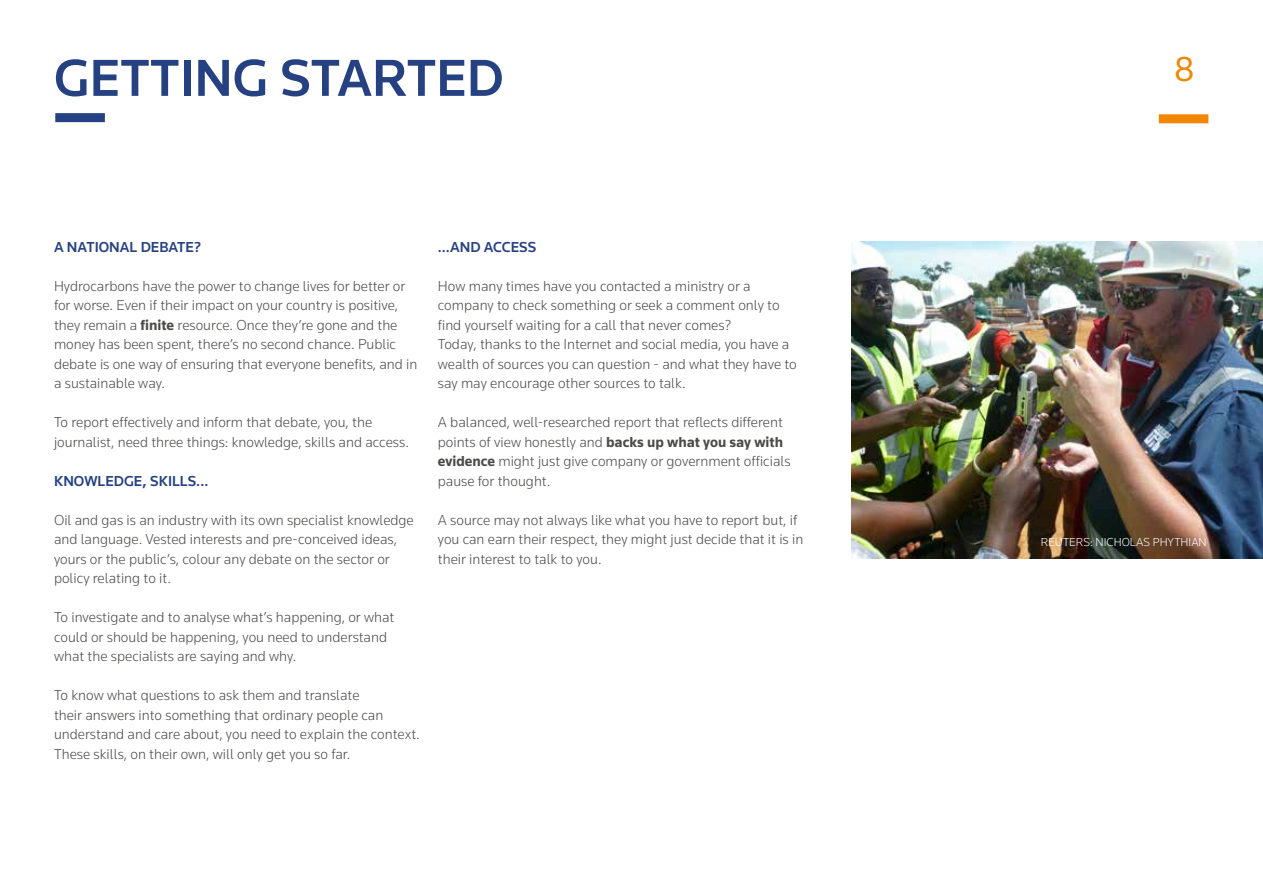
<style>
.page{position:relative;width:1263px;height:893px;background:#fff}
.page>*{position:absolute;margin:0;border:0;box-sizing:border-box;transform-origin:0 0}
.t1{font:500 54px "Knowledge";color:#264181}
.t2{font:36px "Knowledge";color:#f18600}
.t3{font:300 15px/19.5px "Knowledge";color:#4b4b4a}
.t4{font:500 15px "Knowledge";color:#264181}
.t5{font:300 12px "Knowledge";color:#fff}
.s1{font-weight:700}
</style>
<div class="page">
<div style="left:55px;top:113px;width:50px;height:9px;background:#264181"></div>
<div style="left:1159px;top:114px;width:49px;height:9px;background:#f18600"></div>
<img style="left:851px;top:241px;width:412px;height:318px">
<h1 class="t1" style="left:54px;top:45px;width:451px">GETTING STARTED</h1>
<h2 class="t2" style="left:1174px;top:47px;width:22px">8</h2>
<p class="t4" style="left:54px;top:238px;width:149px">A NATIONAL DEBATE?</p>
<p class="t3" style="left:54px;top:276px;width:365px">Hydrocarbons have the power to change lives for better or for worse. Even if their impact on your country is positive, they remain a <span class="s1">finite</span> resource. Once they’re gone and the money has been spent, there’s no second chance. Public debate is one way of ensuring that everyone benefits, and in a sustainable way.</p>
<p class="t3" style="left:54px;top:412px;width:356px">To report effectively and inform that debate, you, the journalist, need three things: knowledge, skills and access.</p>
<p class="t4" style="left:54px;top:472px;width:156px">KNOWLEDGE, SKILLS...</p>
<p class="t3" style="left:54px;top:510px;width:361px">Oil and gas is an industry with its own specialist knowledge and language. Vested interests and pre-conceived ideas, yours or the public’s, colour any debate on the sector or policy relating to it.</p>
<p class="t3" style="left:54px;top:607px;width:342px">To investigate and to analyse what’s happening, or what could or should be happening, you need to understand what the specialists are saying and why.</p>
<p class="t3" style="left:54px;top:685px;width:367px">To know what questions to ask them and translate<br>their answers into something that ordinary people can understand and care about, you need to explain the context.<br>These skills, on their own, will only get you so far.</p>
<p class="t4" style="left:438px;top:238px;width:100px">...AND ACCESS</p>
<p class="t3" style="left:438px;top:276px;width:360px">How many times have you contacted a ministry or a company to check something or seek a comment only to find yourself waiting for a call that never comes?<br>Today, thanks to the Internet and social media, you have a wealth of sources you can question - and what they have to say may encourage other sources to talk.</p>
<p class="t3" style="left:438px;top:412px;width:354px">A balanced, well-researched report that reflects different points of view honestly and <span class="s1">backs up what you say with evidence</span> might just give company or government officials pause for thought.</p>
<p class="t3" style="left:438px;top:510px;width:367px">A source may not always like what you have to report but, if you can earn their respect, they might just decide that it is in their interest to talk to you.</p>
<p class="t5" style="left:1041px;top:534px;width:168px">REUTERS: NICHOLAS PHYTHIAN</p>
</div>
